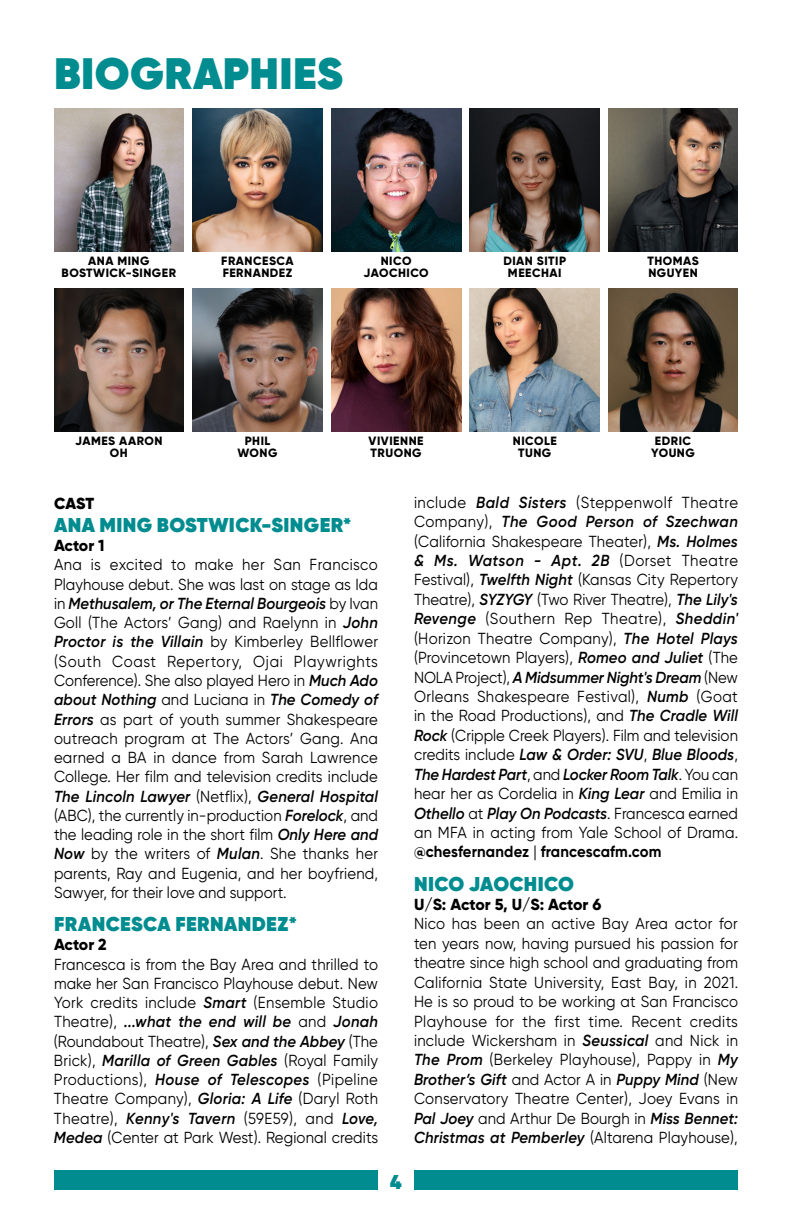
<style>
.page{position:relative;width:792px;height:1224px;background:#fff}
.page>*{position:absolute;margin:0;border:0;box-sizing:border-box;transform-origin:0 0}
.t1{font:800 44px "Gilroy";letter-spacing:.01em;color:#018c90}
.t2{font:800 20px "Gilroy";letter-spacing:.02em;color:#018c90}
.t3{font:16px/19.4px "Gilroy";letter-spacing:.01em;color:#000;text-align:justify;scale:.93 1}
.t4{font:800 16px "Gilroy";letter-spacing:-.01em;color:#000}
.t5{font:900 16px "Gilroy";color:#000}
.t6{font:800 12px/12px "Gilroy";letter-spacing:.04em;color:#000;text-align:center}
.s1{font-weight:600;font-style:italic}
.s2{font-weight:700}
</style>
<div class="page">
<div style="left:54px;top:1170px;width:684px;height:20px;background:#018c90"></div>
<div style="left:378px;top:1166px;width:36px;height:29px;background:#fff"></div>
<img style="left:54px;top:108px;width:130px;height:144px">
<img style="left:193px;top:108px;width:129px;height:144px">
<img style="left:470px;top:108px;width:130px;height:144px">
<img style="left:608px;top:108px;width:130px;height:144px">
<img style="left:331px;top:288px;width:130px;height:144px">
<img style="left:54px;top:288px;width:130px;height:144px">
<img style="left:193px;top:288px;width:129px;height:144px">
<img style="left:470px;top:288px;width:130px;height:144px">
<img style="left:608px;top:288px;width:130px;height:144px">
<img style="left:331px;top:108px;width:130px;height:144px">
<h1 class="t1" style="left:54px;top:46px;width:290px">BIOGRAPHIES</h1>
<p class="t6" style="left:62px;top:254px;width:116px">ANA MING<br>BOSTWICK-SINGER</p>
<p class="t6" style="left:221px;top:254px;width:74px;text-align:left">FRANCESCA<br>FERNANDEZ</p>
<p class="t6" style="left:503px;top:254px;width:64px">DIAN SITIP<br>MEECHAI</p>
<p class="t6" style="left:647px;top:254px;width:53px;text-align:left">THOMAS<br>NGUYEN</p>
<p class="t6" style="left:364px;top:254px;width:67px">NICO<br>JAOCHICO</p>
<p class="t6" style="left:75px;top:434px;width:89px">JAMES AARON<br>OH</p>
<p class="t6" style="left:237px;top:434px;width:42px">PHIL<br>WONG</p>
<p class="t6" style="left:513px;top:434px;width:45px">NICOLE<br>TUNG</p>
<p class="t6" style="left:651px;top:434px;width:45px">EDRIC<br>YOUNG</p>
<p class="t6" style="left:369px;top:434px;width:56px;text-align:left">VIVIENNE<br>TRUONG</p>
<p class="t5" style="left:54px;top:493px;width:42px">CAST</p>
<p class="t2" style="left:54px;top:512px;width:299px">ANA MING BOSTWICK-SINGER*</p>
<p class="t4" style="left:54px;top:535px;width:52px">Actor 1</p>
<p class="t3" style="left:54px;top:555px;width:350px">Ana is excited to make her San Francisco Playhouse debut. She was last on stage as Ida in <span class="s1">Methusalem, or The Eternal Bourgeois</span> by Ivan Goll (The Actors’ Gang) and Raelynn in <span class="s1">John Proctor is the Villain</span> by Kimberley Bellflower (South Coast Repertory, Ojai Playwrights Conference). She also played Hero in <span class="s1">Much Ado about Nothing</span> and Luciana in <span class="s1">The Comedy of Errors</span> as part of youth summer Shakespeare outreach program at The Actors’ Gang. Ana earned a BA in dance from Sarah Lawrence College. Her film and television credits include <span class="s1">The Lincoln Lawyer</span> (Netflix), <span class="s1">General Hospital </span>(ABC), the currently in-production <span class="s1">Forelock</span>, and the leading role in the short film <span class="s1">Only Here and Now</span> by the writers of <span class="s1">Mulan</span>. She thanks her parents, Ray and Eugenia, and her boyfriend, Sawyer, for their love and support.</p>
<p class="t2" style="left:54px;top:911px;width:244px">FRANCESCA FERNANDEZ*</p>
<p class="t4" style="left:54px;top:935px;width:54px">Actor 2</p>
<p class="t3" style="left:54px;top:954px;width:350px">Francesca is from the Bay Area and thrilled to make her San Francisco Playhouse debut. New York credits include <span class="s1">Smart</span> (Ensemble Studio Theatre), <span class="s1">...what the end will be</span> and <span class="s1">Jonah </span>(Roundabout Theatre), <span class="s1">Sex and the Abbey</span> (The Brick), <span class="s1">Marilla of Green Gables</span> (Royal Family Productions), <span class="s1">House of Telescopes</span> (Pipeline Theatre Company), <span class="s1">Gloria: A Life</span> (Daryl Roth Theatre), <span class="s1">Kenny's Tavern</span> (59E59), and <span class="s1">Love, Medea</span> (Center at Park West). Regional credits</p>
<p class="t2" style="left:390px;top:1169px;width:13px">4</p>
<p class="t3" style="left:414px;top:492px;width:350px">include <span class="s1">Bald Sisters</span> (Steppenwolf Theatre Company), <span class="s1">The Good Person of Szechwan </span>(California Shakespeare Theater), <span class="s1">Ms. Holmes &amp; Ms. Watson - Apt. 2B</span> (Dorset Theatre Festival), <span class="s1">Twelfth Night</span> (Kansas City Repertory Theatre), <span class="s1">SYZYGY</span> (Two River Theatre), <span class="s1">The Lily's Revenge</span> (Southern Rep Theatre), <span class="s1">Sheddin' </span>(Horizon Theatre Company), <span class="s1">The Hotel Plays </span>(Provincetown Players), <span class="s1">Romeo and Juliet</span> (The NOLA Project), <span class="s1">A Midsummer Night's Dream</span> (New Orleans Shakespeare Festival), <span class="s1">Numb</span> (Goat in the Road Productions), and <span class="s1">The Cradle Will Rock</span> (Cripple Creek Players). Film and television credits include <span class="s1">Law &amp; Order: SVU</span>, <span class="s1">Blue Bloods</span>, <span class="s1">The Hardest Part</span>, and <span class="s1">Locker Room Talk</span>. You can hear her as Cordelia in <span class="s1">King Lear</span> and Emilia in <span class="s1">Othello</span> at <span class="s1">Play On Podcasts</span>. Francesca earned an MFA in acting from Yale School of Drama. <span class="s2">@chesfernandez</span> | <span class="s2">francescafm.com</span></p>
<p class="t2" style="left:414px;top:871px;width:161px">NICO JAOCHICO</p>
<p class="t4" style="left:414px;top:894px;width:189px">U/S: Actor 5, U/S: Actor 6</p>
<p class="t3" style="left:414px;top:914px;width:350px">Nico has been an active Bay Area actor for ten years now, having pursued his passion for theatre since high school and graduating from California State University, East Bay, in 2021.<br>He is so proud to be working at San Francisco Playhouse for the first time. Recent credits include Wickersham in <span class="s1">Seussical</span> and Nick in <span class="s1">The Prom</span> (Berkeley Playhouse), Pappy in <span class="s1">My Brother’s Gift</span> and Actor A in <span class="s1">Puppy Mind</span> (New Conservatory Theatre Center), Joey Evans in <span class="s1">Pal Joey</span> and Arthur De Bourgh in <span class="s1">Miss Bennet:<br>Christmas at Pemberley</span> (Altarena Playhouse),</p>
</div>
